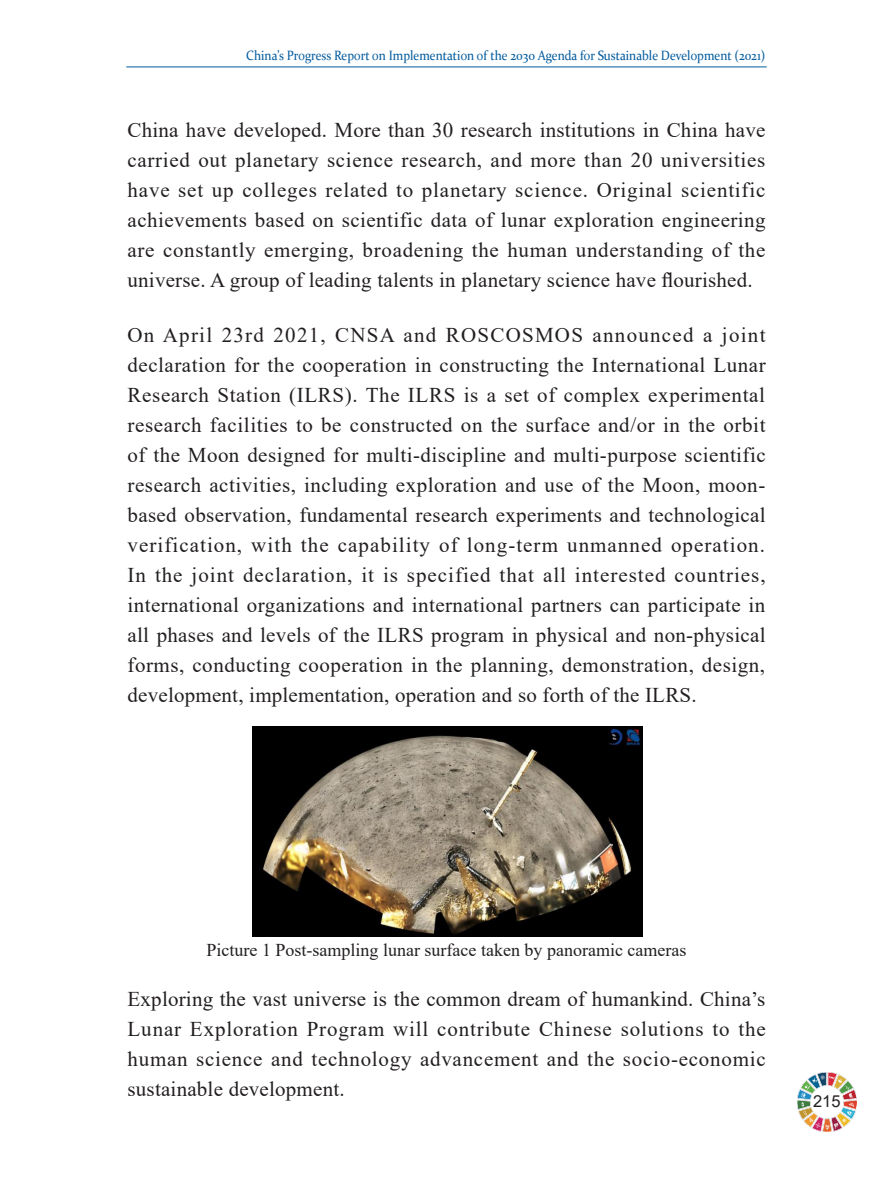
<style>
.page{position:relative;width:893px;height:1191px;background:#fff}
.page>*{position:absolute;margin:0;border:0;box-sizing:border-box;transform-origin:0 0}
.内文{font:21px/30px "Times New Roman";letter-spacing:.01em;color:#231f20;text-align:justify}
.内文图注标题{font:18px "Times New Roman";color:#231f20}
.t1{font:16.5px "Arial";color:#231f20}
.t2{font:13.5px "Constantia";color:#015a9d;scale:.9 1}
</style>
<div class="page">
<hr style="left:126px;top:67px;width:641px;height:1px;background:#015a9d">
<img style="left:797px;top:1072px;width:59px;height:59px">
<img style="left:253px;top:726px;width:389px;height:211px">
<p class="t2" style="left:246px;top:46px;width:578px">China’s Progress Report on Implementation of the 2030 Agenda for Sustainable Development (2021)</p>
<p class="内文" style="left:128px;top:114px;width:640px">China have developed. More than 30 research institutions in China have carried out planetary science research, and more than 20 universities have set up colleges related to planetary science. Original scientific achievements based on scientific data of lunar exploration engineering are constantly emerging, broadening the human understanding of the universe. A group of leading talents in planetary science have flourished.</p>
<p class="内文" style="left:128px;top:319px;width:640px">On April 23rd 2021, CNSA and ROSCOSMOS announced a joint declaration for the cooperation in constructing the International Lunar Research Station (ILRS). The ILRS is a set of complex experimental research facilities to be constructed on the surface and/or in the orbit of the Moon designed for multi-discipline and multi-purpose scientific research activities, including exploration and use of the Moon, moon&shy;based observation, fundamental research experiments and technological verification, with the capability of long-term unmanned operation.<br>In the joint declaration, it is specified that all interested countries, international organizations and international partners can participate in all phases and levels of the ILRS program in physical and non-physical forms, conducting cooperation in the planning, demonstration, design, development, implementation, operation and so forth of the ILRS.</p>
<p class="内文图注标题" style="left:207px;top:937px;width:481px">Picture 1 Post-sampling lunar surface taken by panoramic cameras</p>
<p class="内文" style="left:128px;top:983px;width:640px">Exploring the vast universe is the common dream of humankind. China’s Lunar Exploration Program will contribute Chinese solutions to the human science and technology advancement and the socio-economic sustainable development.</p>
<p class="t1" style="left:813px;top:1090px;width:29px">215</p>
</div>
